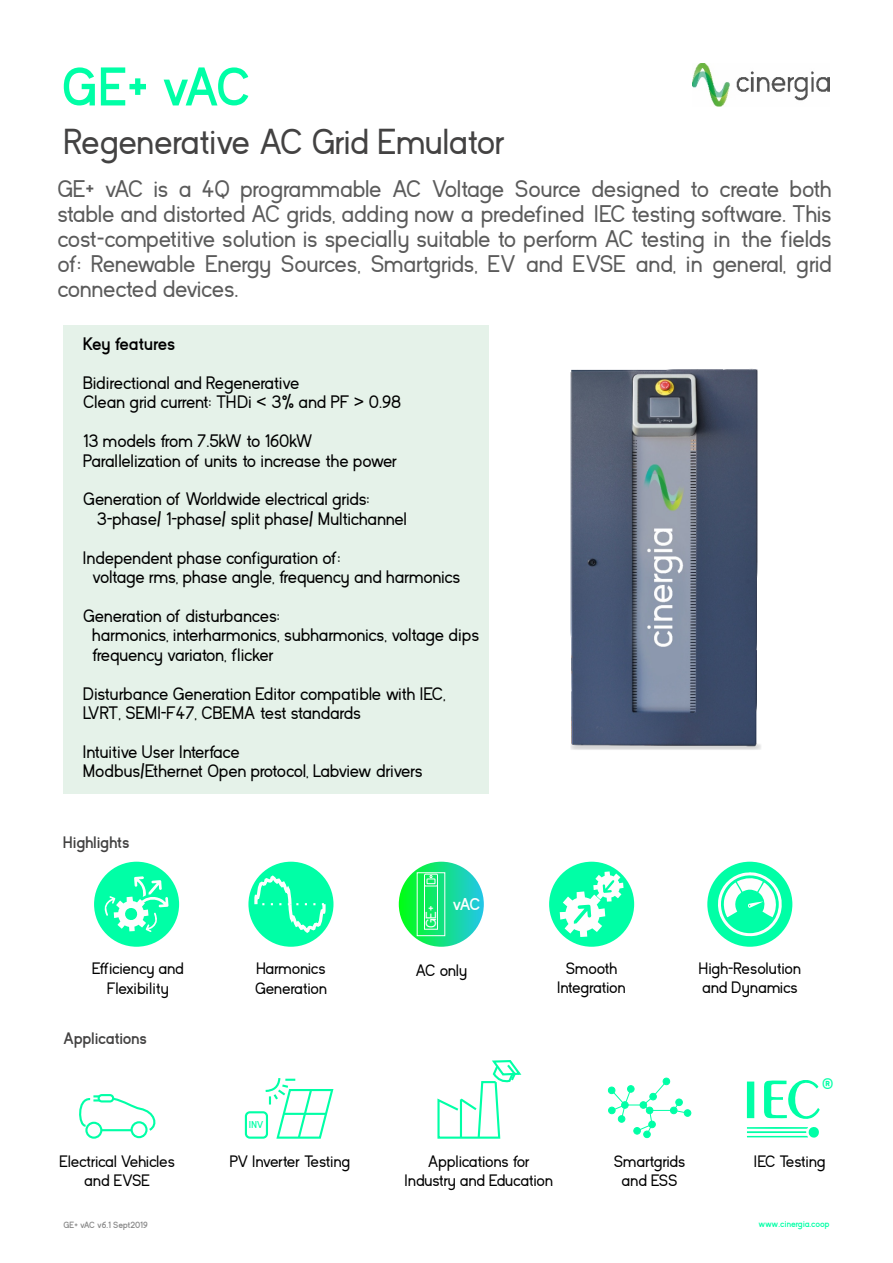
<style>
.page{position:relative;width:893px;height:1263px;background:#fff}
.page>*{position:absolute;margin:0;border:0;box-sizing:border-box;transform-origin:0 0}
.t1{font:700 54px "Kayak Sans";color:#00ffa6}
.t2{font:36px "Kayak Sans";color:#434242}
.t3{font:24px/25px "Kayak Sans";color:#5b5b5b;text-align:justify}
.t4{font:18px/19.4px "Kayak Sans";color:#000}
.t5{font:700 18px "Kayak Sans";color:#000}
.t6{font:700 16.95px "Kayak Sans";color:#fefefe}
.t7{font:16.5px/19.4px "Kayak Sans";color:#000;text-align:center}
.t8{font:700 16.5px "Kayak Sans";color:#434242}
.t9{font:16.5px "Kayak Sans";letter-spacing:-.02em;color:#000}
.t10{font:15.45px "Kayak Sans";color:#00ffa6}
.t11{font:14.7px "Kayak Sans";color:#fefefe}
.t12{font:700 9.9px "Kayak Sans";color:#00ffa6}
.t13{font:700 9px "Kayak Sans";color:#898989}
.t14{font:700 9px "Kayak Sans";color:#00ffa6}
.s1{font-family:"Arial"}
</style>
<div class="page">
<div style="left:63px;top:325px;width:426px;height:469px;background:#e5f2e9"></div>
<img style="left:570px;top:368px;width:191px;height:382px">
<img style="left:692px;top:64px;width:137px;height:42px">
<div style="left:94px;top:862px;width:85px;height:85px;background:#00ffa6;border-radius:50%"></div>
<svg style="left:104px;top:876px;width:65px;height:56px"></svg>
<div style="left:549px;top:862px;width:85px;height:85px;background:#00ffa6;border-radius:50%"></div>
<svg style="left:560px;top:871px;width:63px;height:66px"></svg>
<div style="left:707px;top:862px;width:85px;height:85px;background:#00ffa6;border-radius:50%"></div>
<svg style="left:717px;top:872px;width:65px;height:64px"></svg>
<div style="left:248px;top:862px;width:85px;height:85px;background:#00ffa6;border-radius:50%"></div>
<svg style="left:253px;top:870px;width:74px;height:68px"></svg>
<div style="left:85px;top:1122px;width:17px;height:17px;border:2px solid #00ffa6;border-radius:50%"></div>
<div style="left:131px;top:1121px;width:17px;height:17px;border:2px solid #00ffa6;border-radius:50%"></div>
<hr style="left:101px;top:1129px;width:31px;height:2px;background:#00ffa6">
<svg style="left:111px;top:1097px;width:45px;height:36px"></svg>
<div style="left:98px;top:1094px;width:16px;height:8px;border:2px solid #00ffa6;border-radius:3px"></div>
<svg style="left:79px;top:1095px;width:21px;height:33px"></svg>
<svg style="left:265px;top:1078px;width:69px;height:61px"></svg>
<div style="left:245px;top:1111px;width:23px;height:28px;border:2px solid #00ffa6;border-radius:4px"></div>
<svg style="left:747px;top:1080px;width:73px;height:58px"></svg>
<div style="left:663px;top:1078px;width:7px;height:7px;background:#00ffa6;border:1px solid #00ffa6;border-radius:50%"></div>
<div style="left:643px;top:1130px;width:8px;height:8px;background:#00ffa6;border:1px solid #00ffa6;border-radius:50%"></div>
<div style="left:684px;top:1109px;width:7px;height:8px;background:#00ffa6;border:1px solid #00ffa6;border-radius:50%"></div>
<svg style="left:610px;top:1080px;width:78px;height:55px"></svg>
<svg style="left:437px;top:1060px;width:85px;height:79px"></svg>
<svg style="left:399px;top:862px;width:85px;height:85px;background:#1ce385"></svg>
<div style="left:424px;top:884px;width:14px;height:46px;border:1px solid #fefefe"></div>
<div style="left:424px;top:874px;width:14px;height:12px;border:1px solid #fefefe"></div>
<div style="left:427px;top:878px;width:8px;height:6px;border:1px solid #fefefe"></div>
<h1 class="t1" style="left:62px;top:68px;width:190px">GE+ vAC</h1>
<h2 class="t2" style="left:64px;top:129px;width:443px">Regenerative AC Grid Emulator</h2>
<p class="t3" style="left:57px;top:179px;width:776px">GE+ vAC is a 4Q programmable AC Voltage Source designed to create both stable and distorted AC grids, adding now a predefined IEC testing software. This cost-competitive solution is specially suitable to perform AC testing in the fields of: Renewable Energy Sources, Smartgrids, EV and EVSE and, in general, grid connected devices.</p>
<p class="t5" style="left:83px;top:337px;width:93px">Key features</p>
<p class="t4" style="left:83px;top:375px;width:319px">Bidirectional and Regenerative<br>Clean grid current: THDi <span class="s1">&lt;</span> 3% and PF <span class="s1">&gt;</span> 0.98</p>
<p class="t4" style="left:83px;top:433px;width:316px">13 models from 7.5kW to 160kW<br>Parallelization of units to increase the power</p>
<p class="t4" style="left:97px;top:491px;width:311px;text-indent:-13px">Generation of Worldwide electrical grids:<br>3-phase/ 1-phase/ split phase/ Multichannel</p>
<p class="t4" style="left:92px;top:549px;width:369px;text-indent:-9px">Independent phase configuration of:<br>voltage rms, phase angle, frequency and harmonics</p>
<p class="t4" style="left:92px;top:608px;width:388px;text-indent:-9px">Generation of disturbances:<br>harmonics, interharmonics, subharmonics, voltage dips frequency variaton, flicker</p>
<p class="t4" style="left:83px;top:685px;width:364px">Disturbance Generation Editor compatible with IEC,<br>LVRT, SEMI-F47, CBEMA test standards</p>
<p class="t4" style="left:83px;top:744px;width:341px">Intuitive User Interface<br>Modbus/Ethernet Open protocol, Labview drivers</p>
<p class="t8" style="left:63px;top:836px;width:68px">Highlights</p>
<p class="t11" style="left:426px;top:928px;width:24px;rotate:-90deg">GE+</p>
<p class="t6" style="left:452px;top:898px;width:30px">vAC</p>
<p class="t7" style="left:92px;top:960px;width:93px">Efficiency and<br>Flexibility</p>
<p class="t7" style="left:558px;top:960px;width:70px">Smooth<br>Integration</p>
<p class="t7" style="left:699px;top:960px;width:104px;text-align:left">High-Resolution and Dynamics</p>
<p class="t7" style="left:256px;top:960px;width:71px">Harmonics</p>
<p class="t7" style="left:415px;top:962px;width:53px">AC only</p>
<p class="t7" style="left:255px;top:980px;width:73px">Generation</p>
<p class="t8" style="left:63px;top:1032px;width:85px">Applications</p>
<p class="t7" style="left:60px;top:1153px;width:117px">Electrical Vehicles and EVSE</p>
<p class="t10" style="left:822px;top:1078px;width:13px">®</p>
<p class="t12" style="left:249px;top:1121px;width:16px">INV</p>
<p class="t9" style="left:230px;top:1155px;width:122px">PV Inverter Testing</p>
<p class="t7" style="left:754px;top:1153px;width:73px">IEC Testing</p>
<p class="t7" style="left:405px;top:1153px;width:150px">Applications for<br>Industry and Education</p>
<p class="t7" style="left:614px;top:1153px;width:73px">Smartgrids and ESS</p>
<p class="t13" style="left:63px;top:1222px;width:86px">GE+ vAC v6.1 Sept2019</p>
<p class="t14" style="left:759px;top:1220px;width:72px">www.cinergia.coop</p>
</div>
